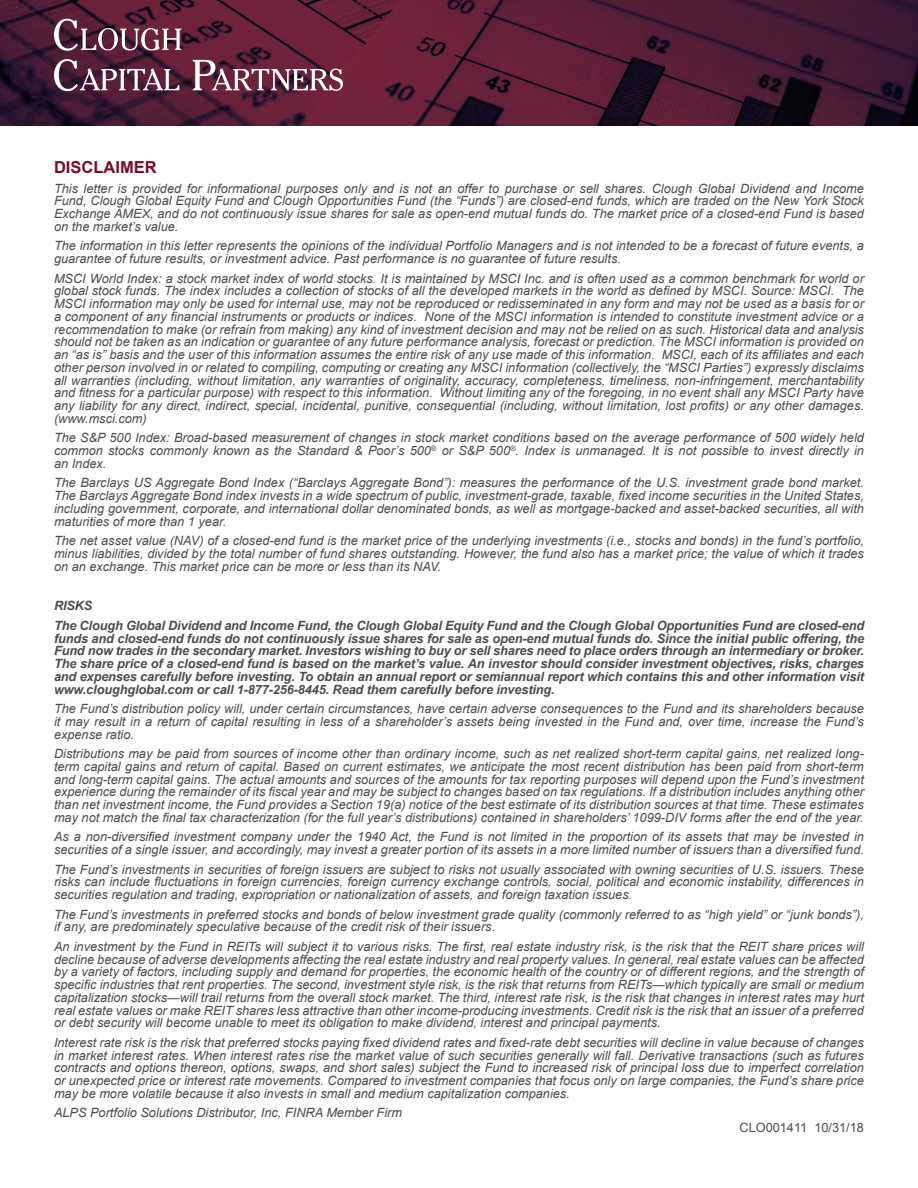
<style>
.page{position:relative;width:918px;height:1188px;background:#fff}
.page>*{position:absolute;margin:0;border:0;box-sizing:border-box;transform-origin:0 0}
.t1{font:700 16.5px "Arial";color:#770e28}
.t2{font:italic 12.75px/12.8px "Arial";color:#4b4c4d;text-align:justify}
.t3{font:italic 700 12.75px/12.8px "Arial";letter-spacing:-.01em;color:#4b4c4d}
.t4{font:12.75px "Arial";color:#4b4c4d}
</style>
<div class="page">
<img style="left:0;top:0;width:918px;height:126px">
<svg style="left:54px;top:19px;width:127px;height:32px;background:#794d60"></svg>
<svg style="left:54px;top:59px;width:125px;height:32px;background:#724c5f"></svg>
<svg style="left:193px;top:60px;width:150px;height:31px"></svg>
<p class="t1" style="left:54px;top:156px;width:104px">DISCLAIMER</p>
<p class="t2" style="left:54px;top:182px;width:812px">This letter is provided for informational purposes only and is not an offer to purchase or sell shares. Clough Global Dividend and Income Fund, Clough Global Equity Fund and Clough Opportunities Fund (the “Funds”) are closed-end funds, which are traded on the New York Stock Exchange AMEX, and do not continuously issue shares for sale as open-end mutual funds do. The market price of a closed-end Fund is based on the market’s value.</p>
<p class="t2" style="left:54px;top:240px;width:811px">The information in this letter represents the opinions of the individual Portfolio Managers and is not intended to be a forecast of future events, a guarantee of future results, or investment advice. Past performance is no guarantee of future results.</p>
<p class="t2" style="left:54px;top:272px;width:811px">MSCI World Index: a stock market index of world stocks. It is maintained by MSCI Inc. and is often used as a common benchmark for world or global stock funds. The index includes a collection of stocks of all the developed markets in the world as defined by MSCI. Source: MSCI. The MSCI information may only be used for internal use, may not be reproduced or redisseminated in any form and may not be used as a basis for or a component of any financial instruments or products or indices. None of the MSCI information is intended to constitute investment advice or a recommendation to make (or refrain from making) any kind of investment decision and may not be relied on as such. Historical data and analysis should not be taken as an indication or guarantee of any future performance analysis, forecast or prediction. The MSCI information is provided on an “as is” basis and the user of this information assumes the entire risk of any use made of this information. MSCI, each of its affiliates and each other person involved in or related to compiling, computing or creating any MSCI information (collectively, the “MSCI Parties”) expressly disclaims all warranties (including, without limitation, any warranties of originality, accuracy, completeness, timeliness, non-infringement, merchantability and fitness for a particular purpose) with respect to this information. Without limiting any of the foregoing, in no event shall any MSCI Party have any liability for any direct, indirect, special, incidental, punitive, consequential (including, without limitation, lost profits) or any other damages. (www.msci.com)</p>
<p class="t2" style="left:54px;top:432px;width:812px">The S&amp;P 500 Index: Broad-based measurement of changes in stock market conditions based on the average performance of 500 widely held common stocks commonly known as the Standard &amp; Poor’s 500<sup>®</sup> or S&amp;P 500<sup>®</sup>. Index is unmanaged. It is not possible to invest directly in an Index.</p>
<p class="t2" style="left:54px;top:477px;width:811px">The Barclays US Aggregate Bond Index (“Barclays Aggregate Bond”): measures the performance of the U.S. investment grade bond market.<br>The Barclays Aggregate Bond index invests in a wide spectrum of public, investment-grade, taxable, fixed income securities in the United States, including government, corporate, and international dollar denominated bonds, as well as mortgage-backed and asset-backed securities, all with maturities of more than 1 year.</p>
<p class="t2" style="left:54px;top:534px;width:812px">The net asset value (NAV) of a closed-end fund is the market price of the underlying investments (i.e., stocks and bonds) in the fund’s portfolio, minus liabilities, divided by the total number of fund shares outstanding. However, the fund also has a market price; the value of which it trades on an exchange. This market price can be more or less than its NAV.</p>
<p class="t3" style="left:54px;top:597px;width:812px;line-height:19.5px">RISKS<br>The Clough Global Dividend and Income Fund, the Clough Global Equity Fund and the Clough Global Opportunities Fund are closed-end</p>
<p class="t3" style="left:54px;top:632px;width:812px;text-align:justify">funds and closed-end funds do not continuously issue shares for sale as open-end mutual funds do. Since the initial public offering, the Fund now trades in the secondary market. Investors wishing to buy or sell shares need to place orders through an intermediary or broker.<br>The share price of a closed-end fund is based on the market’s value. An investor should consider investment objectives, risks, charges and expenses carefully before investing. To obtain an annual report or semiannual report which contains this and other information visit www.cloughglobal.com or call 1-877-256-8445. Read them carefully before investing.</p>
<p class="t2" style="left:54px;top:702px;width:811px">The Fund’s distribution policy will, under certain circumstances, have certain adverse consequences to the Fund and its shareholders because it may result in a return of capital resulting in less of a shareholder’s assets being invested in the Fund and, over time, increase the Fund’s expense ratio.</p>
<p class="t2" style="left:54px;top:747px;width:812px">Distributions may be paid from sources of income other than ordinary income, such as net realized short-term capital gains, net realized long&shy;term capital gains and return of capital. Based on current estimates, we anticipate the most recent distribution has been paid from short-term and long-term capital gains. The actual amounts and sources of the amounts for tax reporting purposes will depend upon the Fund’s investment experience during the remainder of its fiscal year and may be subject to changes based on tax regulations. If a distribution includes anything other than net investment income, the Fund provides a Section 19(a) notice of the best estimate of its distribution sources at that time. These estimates may not match the final tax characterization (for the full year’s distributions) contained in shareholders’ 1099-DIV forms after the end of the year.</p>
<p class="t2" style="left:54px;top:831px;width:811px">As a non-diversified investment company under the 1940 Act, the Fund is not limited in the proportion of its assets that may be invested in securities of a single issuer, and accordingly, may invest a greater portion of its assets in a more limited number of issuers than a diversified fund.</p>
<p class="t2" style="left:54px;top:863px;width:811px">The Fund’s investments in securities of foreign issuers are subject to risks not usually associated with owning securities of U.S. issuers. These risks can include fluctuations in foreign currencies, foreign currency exchange controls, social, political and economic instability, differences in securities regulation and trading, expropriation or nationalization of assets, and foreign taxation issues.</p>
<p class="t2" style="left:54px;top:908px;width:811px">The Fund’s investments in preferred stocks and bonds of below investment grade quality (commonly referred to as “high yield” or “junk bonds”), if any, are predominately speculative because of the credit risk of their issuers.</p>
<p class="t2" style="left:54px;top:940px;width:812px">An investment by the Fund in REITs will subject it to various risks. The first, real estate industry risk, is the risk that the REIT share prices will decline because of adverse developments affecting the real estate industry and real property values. In general, real estate values can be affected by a variety of factors, including supply and demand for properties, the economic health of the country or of different regions, and the strength of specific industries that rent properties. The second, investment style risk, is the risk that returns from REITs—which typically are small or medium capitalization stocks—will trail returns from the overall stock market. The third, interest rate risk, is the risk that changes in interest rates may hurt real estate values or make REIT shares less attractive than other income-producing investments. Credit risk is the risk that an issuer of a preferred or debt security will become unable to meet its obligation to make dividend, interest and principal payments.</p>
<p class="t2" style="left:54px;top:1036px;width:811px">Interest rate risk is the risk that preferred stocks paying fixed dividend rates and fixed-rate debt securities will decline in value because of changes in market interest rates. When interest rates rise the market value of such securities generally will fall. Derivative transactions (such as futures contracts and options thereon, options, swaps, and short sales) subject the Fund to increased risk of principal loss due to imperfect correlation or unexpected price or interest rate movements. Compared to investment companies that focus only on large companies, the Fund’s share price may be more volatile because it also invests in small and medium capitalization companies.</p>
<p class="t2" style="left:54px;top:1107px;width:350px">ALPS Portfolio Solutions Distributor, Inc, FINRA Member Firm</p>
<p class="t4" style="left:739px;top:1120px;width:126px">CLO001411 10/31/18</p>
</div>
